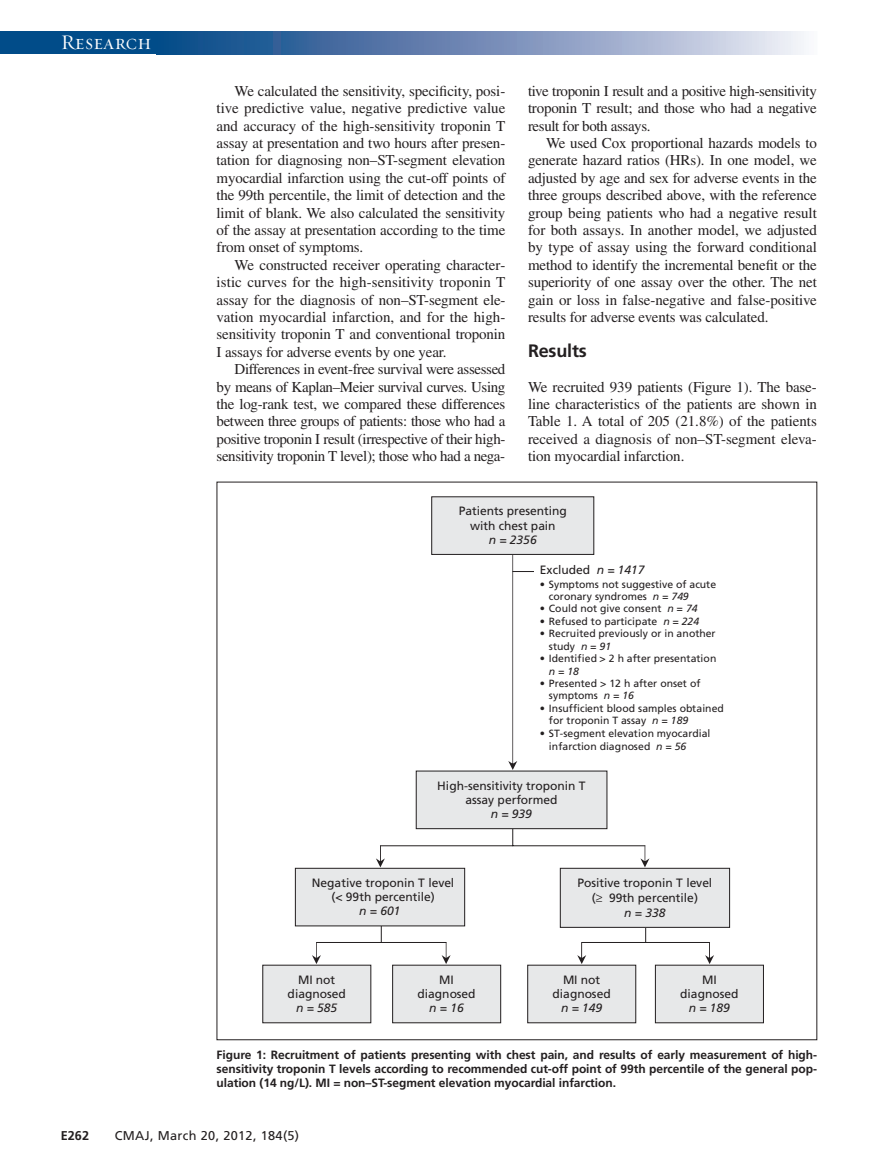
<style>
.page{position:relative;width:878px;height:1175px;background:#fff}
.page>*{position:absolute;margin:0;border:0;box-sizing:border-box;transform-origin:0 0}
.t1{font:21px "Requiem Display HTF Small Caps";letter-spacing:.005em;color:#fff}
.t2{font:700 18px "Frutiger LT Std";letter-spacing:-.01em;color:#231f20}
.t3{font:15px/17.4px "Times LT Std";letter-spacing:-.01em;color:#231f20;text-align:justify}
.t4{font:12.75px "Frutiger LT Std";letter-spacing:.025em;color:#231f20}
.t5{font:700 12.75px "Frutiger LT Std";color:#231f20}
.t6{font:700 12px/14.2px "Frutiger LT Std";letter-spacing:-.005em;color:#231f20;text-align:justify}
.t7{font:12px/14.2px "Frutiger";color:#231f20;text-align:center}
.t8{font:italic 12px "Frutiger";letter-spacing:-.005em;color:#231f20}
.t9{font:10.5px/12.5px "Frutiger";letter-spacing:.005em;color:#231f20}
.t10{font:italic 10.5px "Frutiger";color:#231f20}
.s1{font-style:italic}
</style>
<div class="page">
<div style="left:0;top:32px;width:164px;height:22px;background:#014c89"></div>
<svg style="left:164px;top:32px;width:640px;height:22px;background:#7692ba"></svg>
<hr style="left:316px;top:942px;width:130px;height:1px;background:#231f20">
<svg style="left:381px;top:926px;width:1px;height:16px"></svg>
<svg style="left:312px;top:942px;width:9px;height:22px"></svg>
<svg style="left:441px;top:942px;width:9px;height:22px"></svg>
<hr style="left:581px;top:942px;width:128px;height:1px;background:#231f20">
<svg style="left:645px;top:927px;width:1px;height:15px"></svg>
<svg style="left:577px;top:942px;width:9px;height:22px"></svg>
<svg style="left:705px;top:942px;width:9px;height:22px"></svg>
<hr style="left:380px;top:845px;width:265px;height:1px;background:#231f20">
<svg style="left:512px;top:829px;width:1px;height:16px"></svg>
<svg style="left:376px;top:845px;width:9px;height:22px"></svg>
<svg style="left:640px;top:845px;width:9px;height:22px"></svg>
<hr style="left:512px;top:571px;width:95px;height:1px;background:#231f20">
<svg style="left:508px;top:555px;width:9px;height:215px"></svg>
<div style="left:534px;top:558px;width:197px;height:202px;background:#fff"></div>
<div style="left:432px;top:497px;width:162px;height:57px;background:#e7e8e9"></div>
<div style="left:431px;top:496px;width:163px;height:59px;border:1px solid #231f20"></div>
<div style="left:416px;top:771px;width:191px;height:57px;background:#e7e8e9"></div>
<div style="left:416px;top:770px;width:191px;height:59px;border:1px solid #231f20"></div>
<div style="left:560px;top:868px;width:169px;height:59px;background:#e7e8e9"></div>
<div style="left:560px;top:868px;width:170px;height:59px;border:1px solid #231f20"></div>
<div style="left:295px;top:868px;width:169px;height:58px;background:#e7e8e9"></div>
<div style="left:295px;top:868px;width:170px;height:58px;border:1px solid #231f20"></div>
<div style="left:655px;top:965px;width:108px;height:57px;background:#e7e8e9"></div>
<div style="left:655px;top:964px;width:108px;height:59px;border:1px solid #231f20"></div>
<div style="left:527px;top:965px;width:108px;height:57px;background:#e7e8e9"></div>
<div style="left:527px;top:964px;width:109px;height:59px;border:1px solid #231f20"></div>
<div style="left:392px;top:965px;width:108px;height:57px;background:#e7e8e9"></div>
<div style="left:392px;top:964px;width:109px;height:59px;border:1px solid #231f20"></div>
<div style="left:263px;top:965px;width:108px;height:57px;background:#e7e8e9"></div>
<div style="left:262px;top:964px;width:109px;height:59px;border:1px solid #231f20"></div>
<h1 class="t1" style="left:61px;top:30px;width:92px">Research</h1>
<p class="t3" style="left:216px;top:84px;width:290px;text-indent:18px">We calculated the sensitivity, specificity, posi&shy;tive predictive value, negative predictive value and accuracy of the high-sensitivity troponin T assay at presentation and two hours after presen&shy;tation for diagnosing non–ST-segment elevation myocardial infarction using the cut-off points of the 99th percentile, the limit of detection and the limit of blank. We also calculated the sensitivity of the assay at presentation according to the time from onset of symptoms.</p>
<p class="t3" style="left:216px;top:258px;width:290px;text-indent:18px">We constructed receiver operating character&shy;istic curves for the high-sensitivity troponin T assay for the diagnosis of non–ST-segment ele&shy;vation myocardial infarction, and for the high&shy;sensitivity troponin T and conventional troponin I assays for adverse events by one year.</p>
<p class="t3" style="left:216px;top:362px;width:290px;text-indent:18px">Differences in event-free survival were assessed by means of Kaplan–Meier survival curves. Using the log-rank test, we compared these differences between three groups of patients: those who had a positive troponin I result (irrespective of their high&shy;sensitivity troponin T level); those who had a nega-</p>
<p class="t3" style="left:528px;top:84px;width:290px">tive troponin I result and a positive high-sensitivity troponin T result; and those who had a negative result for both assays.</p>
<p class="t3" style="left:528px;top:136px;width:290px;text-indent:18px">We used Cox proportional hazards models to generate hazard ratios (HRs). In one model, we adjusted by age and sex for adverse events in the three groups described above, with the reference group being patients who had a negative result for both assays. In another model, we adjusted by type of assay using the forward conditional method to identify the incremental benefit or the superiority of one assay over the other. The net gain or loss in false-negative and false-positive results for adverse events was calculated.</p>
<p class="t2" style="left:528px;top:343px;width:60px">Results</p>
<p class="t3" style="left:528px;top:379px;width:290px">We recruited 939 patients (Figure 1). The base&shy;line characteristics of the patients are shown in Table 1. A total of 205 (21.8%) of the patients received a diagnosis of non–ST-segment eleva&shy;tion myocardial infarction.</p>
<p class="t7" style="left:458px;top:505px;width:110px">Patients presenting with chest pain</p>
<p class="t8" style="left:489px;top:535px;width:50px">n = 2356</p>
<p class="t7" style="left:540px;top:564px;width:106px">Excluded <span class="s1">n = 1417</span></p>
<p class="t9" style="left:549px;top:578px;width:169px;text-indent:-9px">• Symptoms not suggestive of acute coronary syndromes <span class="s1">n = 749</span></p>
<p class="t9" style="left:540px;top:603px;width:159px">• Could not give consent <span class="s1">n = 74</span></p>
<p class="t9" style="left:540px;top:615px;width:161px">• Refused to participate <span class="s1">n = 224</span></p>
<p class="t9" style="left:549px;top:628px;width:168px;text-indent:-9px">• Recruited previously or in another study <span class="s1">n = 91</span></p>
<p class="t9" style="left:540px;top:653px;width:178px">• Identified &gt; 2 h after presentation</p>
<p class="t10" style="left:549px;top:666px;width:32px">n=18</p>
<p class="t9" style="left:549px;top:678px;width:153px;text-indent:-9px">• Presented &gt; 12 h after onset of symptoms <span class="s1">n = 16</span></p>
<p class="t9" style="left:549px;top:703px;width:176px;text-indent:-9px">• Insufficient blood samples obtained for troponin T assay <span class="s1">n = 189</span></p>
<p class="t9" style="left:549px;top:727px;width:163px;line-height:13.4px;text-indent:-9px">• ST-segment elevation myocardial infarction diagnosed <span class="s1">n = 56</span></p>
<p class="t7" style="left:437px;top:779px;width:150px">High-sensitivity troponin T assay performed</p>
<p class="t8" style="left:490px;top:809px;width:43px">n = 939</p>
<p class="t7" style="left:312px;top:876px;width:144px">Negative troponin T level (&lt; 99th percentile)</p>
<p class="t8" style="left:359px;top:906px;width:43px">n = 601</p>
<p class="t7" style="left:577px;top:876px;width:136px;line-height:15px">Positive troponin T level (≥ 99th percentile)<br><span class="s1">n = 338</span></p>
<p class="t7" style="left:287px;top:973px;width:60px">MI not diagnosed</p>
<p class="t8" style="left:296px;top:1003px;width:43px">n = 585</p>
<p class="t6" style="left:216px;top:1048px;width:602px">Figure 1: Recruitment of patients presenting with chest pain, and results of early measurement of high&shy;sensitivity troponin T levels according to recommended cut-off point of 99th percentile of the general pop&shy;ulation (14 ng/L). MI = non–ST-segment elevation myocardial infarction.</p>
<p class="t7" style="left:417px;top:973px;width:60px">MI diagnosed</p>
<p class="t8" style="left:429px;top:1003px;width:36px">n=16</p>
<p class="t7" style="left:552px;top:973px;width:60px">MI not diagnosed</p>
<p class="t8" style="left:561px;top:1003px;width:43px">n = 149</p>
<p class="t7" style="left:680px;top:973px;width:60px">MI diagnosed</p>
<p class="t8" style="left:688px;top:1003px;width:43px">n = 189</p>
<p class="t5" style="left:61px;top:1130px;width:30px">E262</p>
<p class="t4" style="left:115px;top:1130px;width:186px">CMAJ, March 20, 2012, 184(5)</p>
</div>
